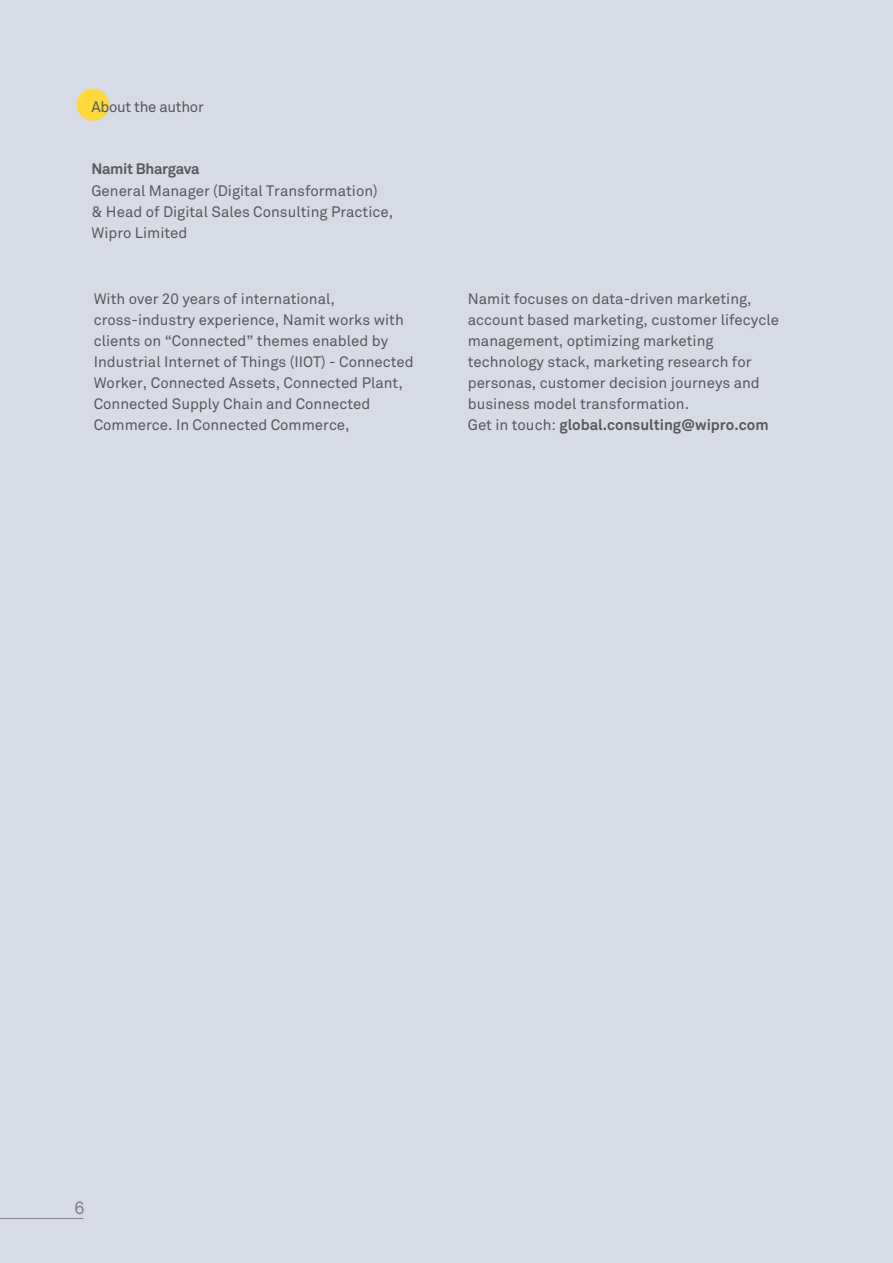
<style>
.page{position:relative;width:893px;height:1263px;background:#d7dbe5}
.page>*{position:absolute;margin:0;border:0;box-sizing:border-box;transform-origin:0 0}
.t1{font:18px "Wipro Akkurat Mono";color:#808285}
.t2{font:15px/21px "Wipro Akkurat";color:#58595b}
.t3{font:15px "Wipro Akkurat";letter-spacing:-.02em;color:#58595b}
.t4{font:700 15px "Wipro Akkurat";letter-spacing:-.02em;color:#58595b}
.s1{font-weight:700}
</style>
<div class="page">
<hr style="left:0;top:1218px;width:83px;height:1px;background:#808285">
<div style="left:77px;top:89px;width:32px;height:32px;background:#ffd83a;border-radius:50%"></div>
<p class="t3" style="left:91px;top:98px;width:114px">About the author</p>
<p class="t4" style="left:91px;top:159px;width:110px">Namit Bhargava</p>
<p class="t2" style="left:91px;top:181px;width:303px">General Manager (Digital Transformation)<br>&amp; Head of Digital Sales Consulting Practice,<br>Wipro Limited</p>
<p class="t2" style="left:94px;top:288px;width:322px">With over 20 years of international, cross-industry experience, Namit works with clients on “Connected” themes enabled by Industrial Internet of Things (IIOT) - Connected Worker, Connected Assets, Connected Plant, Connected Supply Chain and Connected Commerce. In Connected Commerce,</p>
<p class="t2" style="left:468px;top:288px;width:313px">Namit focuses on data-driven marketing, account based marketing, customer lifecycle management, optimizing marketing technology stack, marketing research for personas, customer decision journeys and business model transformation.<br>Get in touch: <span class="s1">global.consulting@wipro.com</span></p>
<p class="t1" style="left:74px;top:1197px;width:13px">6</p>
</div>
